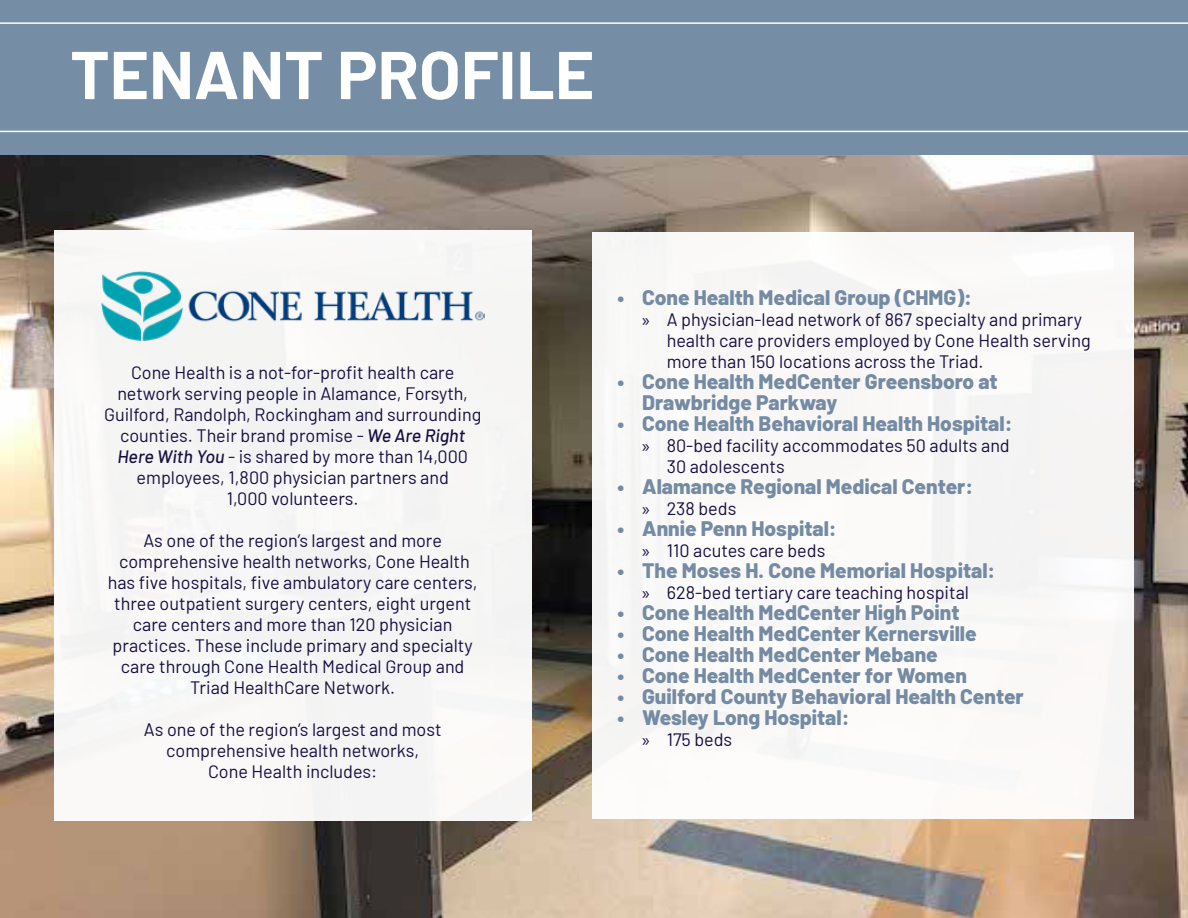
<style>
.page{position:relative;width:1188px;height:918px;background:#fff}
.page>*{position:absolute;margin:0;border:0;box-sizing:border-box;transform-origin:0 0}
.t1{font:700 67.5px "Barlow";color:#fff}
.t2{font:800 21px/21px "Barlow";color:#748ba3}
.t3{font:18px/21px "Barlow";color:#160e42;text-align:center}
.s1{font-weight:500;font-style:italic}
.s2{font-family:"Myriad Pro"}
</style>
<div class="page">
<img style="left:0;top:155px;width:1188px;height:763px">
<div style="left:0;top:0;width:1188px;height:155px;background:#758da5"></div>
<svg style="left:0;top:22px;width:1188px;height:110px"></svg>
<div style="left:54px;top:230px;width:477px;height:591px;background:#f6f6f5"></div>
<img style="left:101px;top:271px;width:384px;height:70px">
<div style="left:593px;top:232px;width:541px;height:587px;background:#f9f8f7"></div>
<h1 class="t1" style="left:70px;top:25px;width:526px">TENANT PROFILE</h1>
<p class="t3" style="left:104px;top:361px;width:379px">Cone Health is a not-for-profit health care network serving people in Alamance, Forsyth, Guilford, Randolph, Rockingham and surrounding counties. Their brand promise - <span class="s1">We Are Right Here With You</span> - is shared by more than 14,000 employees, 1,800 physician partners and<br>1,000 volunteers.</p>
<p class="t3" style="left:108px;top:529px;width:371px">As one of the region’s largest and more comprehensive health networks, Cone Health has five hospitals, five ambulatory care centers, three outpatient surgery centers, eight urgent care centers and more than 120 physician practices. These include primary and specialty care through Cone Health Medical Group and Triad HealthCare Network.</p>
<p class="t3" style="left:144px;top:718px;width:299px">As one of the region’s largest and most comprehensive health networks,<br>Cone Health includes:</p>
<p class="t2" style="left:617px;top:285px;width:356px">• Cone Health Medical Group (CHMG):</p>
<p class="t3" style="left:667px;top:307px;width:425px;text-align:left;text-indent:-25px"><span class="s2">»</span> A physician-lead network of 867 specialty and primary health care providers employed by Cone Health serving more than 150 locations across the Triad.</p>
<p class="t2" style="left:642px;top:369px;width:357px;text-indent:-25px">• Cone Health MedCenter Greensboro at<br>Drawbridge Parkway</p>
<p class="t2" style="left:617px;top:411px;width:397px">• Cone Health Behavioral Health Hospital:</p>
<p class="t3" style="left:667px;top:433px;width:345px;text-align:left;text-indent:-25px"><span class="s2">»</span> 80-bed facility accommodates 50 adults and<br>30 adolescents</p>
<p class="t2" style="left:617px;top:474px;width:357px">• Alamance Regional Medical Center:</p>
<p class="t3" style="left:642px;top:496px;width:96px"><span class="s2">»</span> 238 beds</p>
<p class="t2" style="left:617px;top:516px;width:221px">• Annie Penn Hospital:</p>
<p class="t3" style="left:642px;top:538px;width:185px"><span class="s2">»</span> 110 acutes care beds</p>
<p class="t2" style="left:617px;top:558px;width:379px">• The Moses H. Cone Memorial Hospital:</p>
<p class="t3" style="left:642px;top:580px;width:328px"><span class="s2">»</span> 628-bed tertiary care teaching hospital</p>
<p class="t2" style="left:617px;top:600px;width:344px">• Cone Health MedCenter High Point</p>
<p class="t2" style="left:617px;top:621px;width:361px">• Cone Health MedCenter Kernersville</p>
<p class="t2" style="left:617px;top:642px;width:322px">• Cone Health MedCenter Mebane</p>
<p class="t2" style="left:617px;top:663px;width:351px">• Cone Health MedCenter for Women</p>
<p class="t2" style="left:617px;top:684px;width:408px">• Guilford County Behavioral Health Center</p>
<p class="t2" style="left:617px;top:705px;width:234px">• Wesley Long Hospital:</p>
<p class="t3" style="left:642px;top:727px;width:92px"><span class="s2">»</span> 175 beds</p>
</div>
